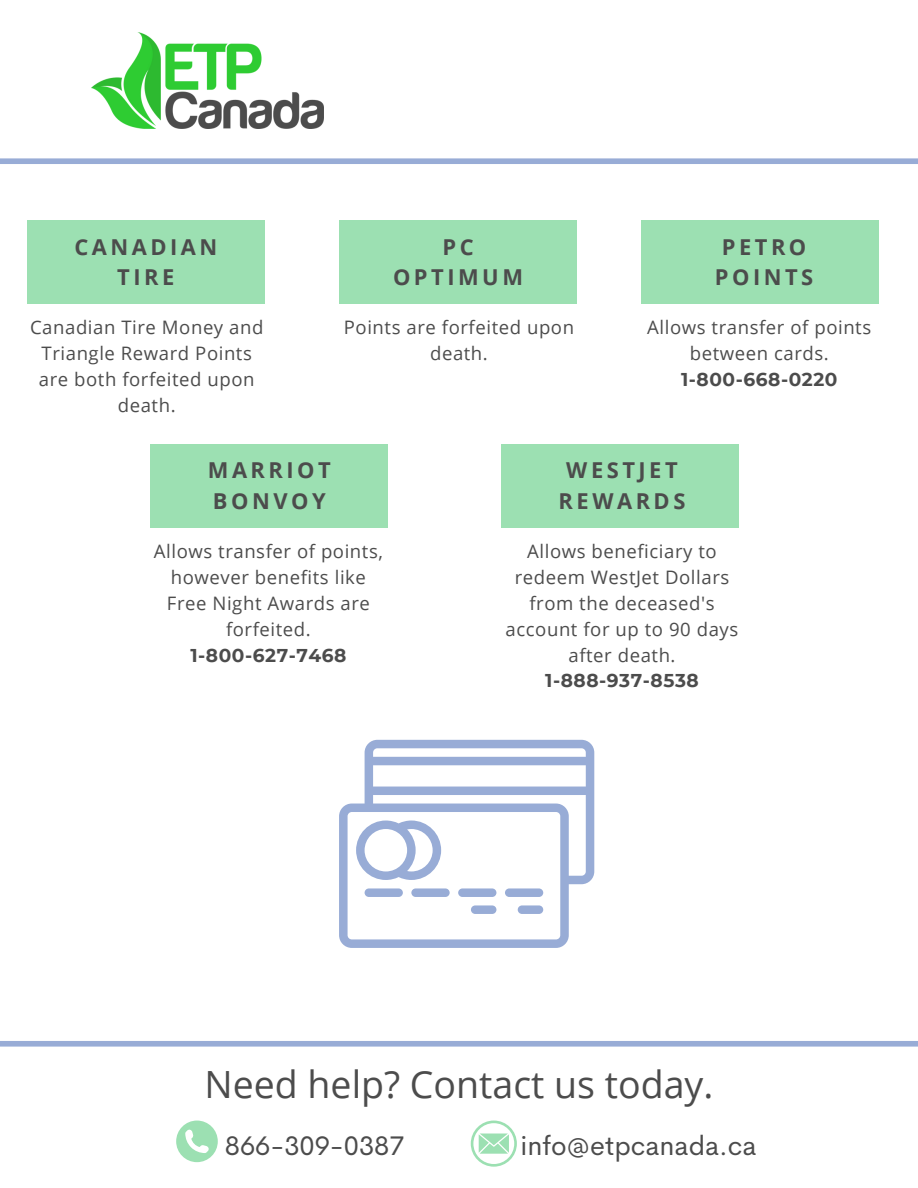
<style>
.page{position:relative;width:918px;height:1188px;background:#fff}
.page>*{position:absolute;margin:0;border:0;box-sizing:border-box;transform-origin:0 0}
.t1{font:37.5px "Open Sans";color:#4c4c4c}
.t2{font:27px "Cerebri Sans";color:#4c4c4c}
.t3{font:700 21.9px/30.3px "Open Sans";letter-spacing:.16em;color:#4c4c4c;text-align:center}
.t4{font:18.6px/25.8px "Open Sans";letter-spacing:.03em;color:#4c4c4c;text-align:center}
.t5{font:700 18.6px "Montserrat";letter-spacing:.03em;color:#4c4c4c}
</style>
<div class="page">
<div style="left:27px;top:221px;width:237px;height:83px;background:#9ce0b2"></div>
<div style="left:339px;top:221px;width:238px;height:83px;background:#9ce0b2"></div>
<div style="left:641px;top:221px;width:238px;height:83px;background:#9ce0b2"></div>
<div style="left:151px;top:444px;width:237px;height:83px;background:#9ce0b2"></div>
<div style="left:501px;top:444px;width:238px;height:83px;background:#9ce0b2"></div>
<div style="left:0;top:158px;width:918px;height:6px;background:#98acd6"></div>
<img style="left:92px;top:33px;width:232px;height:96px">
<div style="left:0;top:1041px;width:918px;height:6px;background:#98acd6"></div>
<svg style="left:176px;top:1121px;width:42px;height:41px"></svg>
<svg style="left:471px;top:1121px;width:46px;height:46px"></svg>
<svg style="left:339px;top:740px;width:255px;height:208px"></svg>
<svg style="left:356px;top:821px;width:85px;height:59px"></svg>
<div style="left:365px;top:888px;width:38px;height:9px;background:#98acd6;border-radius:4px"></div>
<div style="left:411px;top:888px;width:39px;height:9px;background:#98acd6;border-radius:4px"></div>
<div style="left:458px;top:888px;width:38px;height:9px;background:#98acd6;border-radius:4px"></div>
<div style="left:505px;top:888px;width:38px;height:9px;background:#98acd6;border-radius:4px"></div>
<div style="left:471px;top:905px;width:25px;height:9px;background:#98acd6;border-radius:4px"></div>
<div style="left:518px;top:905px;width:25px;height:9px;background:#98acd6;border-radius:4px"></div>
<p class="t3" style="left:74px;top:231px;width:144px">CANADIAN<br>TIRE</p>
<p class="t3" style="left:393px;top:231px;width:131px">PC<br>OPTIMUM</p>
<p class="t3" style="left:715px;top:231px;width:100px">PETRO<br>POINTS</p>
<p class="t4" style="left:30px;top:314px;width:235px">Canadian Tire Money and<br>Triangle Reward Points are both forfeited upon death.</p>
<p class="t4" style="left:344px;top:314px;width:232px">Points are forfeited upon death.</p>
<p class="t4" style="left:647px;top:314px;width:226px">Allows transfer of points between cards.</p>
<p class="t5" style="left:681px;top:368px;width:158px">1-800-668-0220</p>
<p class="t3" style="left:208px;top:455px;width:125px;text-align:left">MARRIOT<br>BONVOY</p>
<p class="t3" style="left:559px;top:455px;width:128px">WESTJET<br>REWARDS</p>
<p class="t4" style="left:154px;top:538px;width:231px">Allows transfer of points, however benefits like<br>Free Night Awards are forfeited.</p>
<p class="t5" style="left:190px;top:644px;width:158px">1-800-627-7468</p>
<p class="t4" style="left:506px;top:538px;width:234px">Allows beneficiary to redeem WestJet Dollars from the deceased's account for up to 90 days after death.</p>
<p class="t5" style="left:545px;top:669px;width:155px">1-888-937-8538</p>
<h1 class="t1" style="left:205px;top:1058px;width:510px">Need help? Contact us today.</h1>
<h2 class="t2" style="left:225px;top:1128px;width:181px">866-309-0387</h2>
<h2 class="t2" style="left:521px;top:1128px;width:238px">info@etpcanada.ca</h2>
</div>
